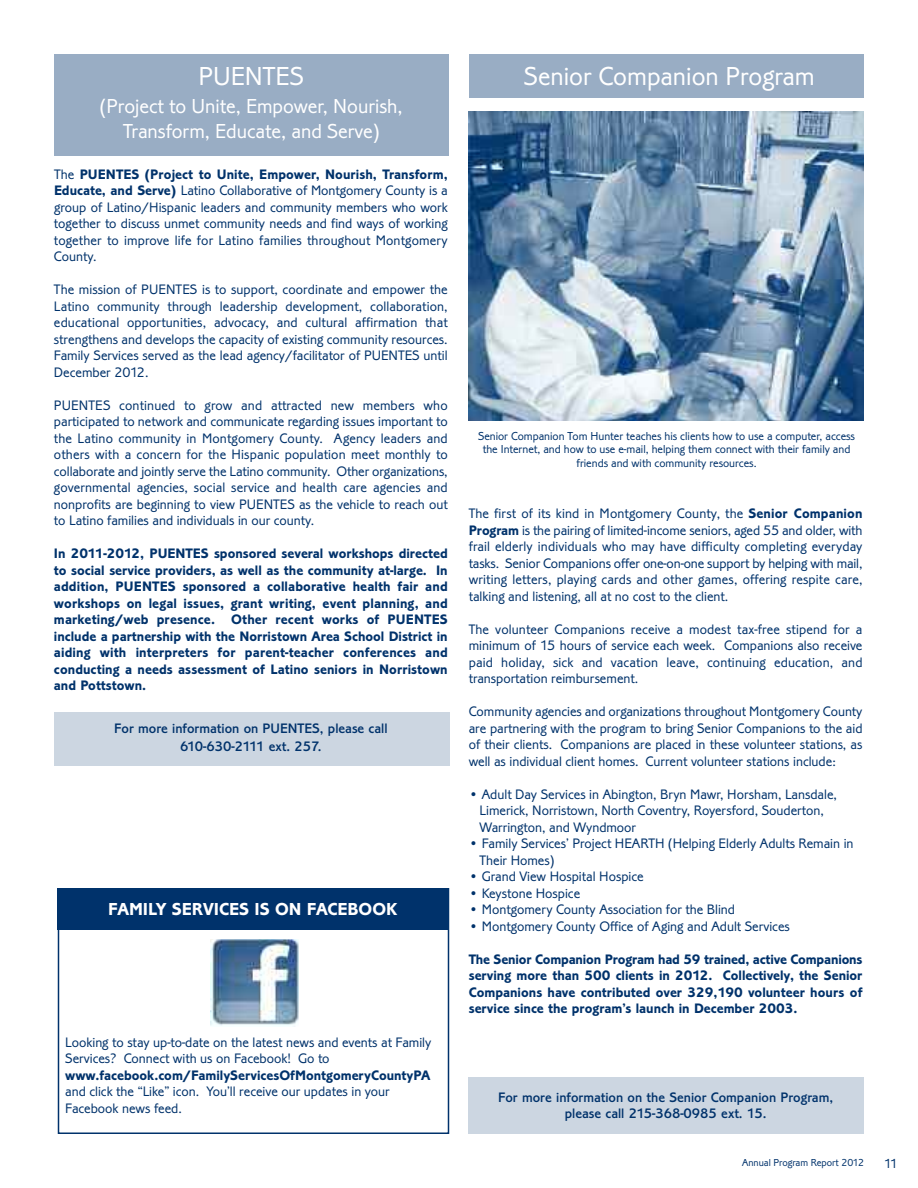
<style>
.page{position:relative;width:918px;height:1188px;background:#fff}
.page>*{position:absolute;margin:0;border:0;box-sizing:border-box;transform-origin:0 0}
.t1{font:300 27px "Corinthian EF";color:#fff}
.t2{font:300 21px/25.2px "Corinthian EF";color:#fff;text-align:center}
.t3{font:700 18px "Corinthian EF";color:#fff}
.t4{font:300 14.25px/16.5px "Corinthian EF";color:#00326b;text-align:justify}
.t5{font:700 14.25px/16.5px "Corinthian EF";color:#00326b;text-align:justify}
.t6{font:500 14.25px/16.5px "Corinthian EF";color:#00326b;text-align:center}
.t7{font:300 13.5px "Corinthian EF";color:#00326b}
.t8{font:300 12px/13.5px "Corinthian EF";color:#00326b;text-align:center}
.t9{font:300 10.5px "Corinthian EF";color:#00326b}
.s1{font-weight:700}
</style>
<div class="page">
<div style="left:469px;top:54px;width:394px;height:44px;background:#99adc4"></div>
<div style="left:469px;top:1077px;width:395px;height:57px;background:#ccd6e1"></div>
<img style="left:469px;top:111px;width:395px;height:310px">
<div style="left:58px;top:888px;width:391px;height:42px;background:#00326b"></div>
<div style="left:54px;top:712px;width:395px;height:54px;background:#ccd6e1"></div>
<div style="left:54px;top:54px;width:395px;height:101px;background:#99adc4"></div>
<div style="left:58px;top:888px;width:391px;height:246px;border:2px solid #00326b"></div>
<img style="left:211px;top:940px;width:87px;height:87px">
<h1 class="t1" style="left:199px;top:67px;width:107px">PUENTES</h1>
<h2 class="t2" style="left:100px;top:95px;width:304px">(Project to Unite, Empower, Nourish,<br>Transform, Educate, and Serve)</h2>
<p class="t4" style="left:54px;top:167px;width:395px">The <span class="s1">PUENTES (Project to Unite, Empower, Nourish, Transform, Educate, and Serve)</span> Latino Collaborative of Montgomery County is a group of Latino/Hispanic leaders and community members who work together to discuss unmet community needs and find ways of working together to improve life for Latino families throughout Montgomery County.</p>
<p class="t4" style="left:54px;top:283px;width:395px">The mission of PUENTES is to support, coordinate and empower the Latino community through leadership development, collaboration, educational opportunities, advocacy, and cultural affirmation that strengthens and develops the capacity of existing community resources.<br>Family Services served as the lead agency/facilitator of PUENTES until December 2012.</p>
<p class="t4" style="left:54px;top:398px;width:395px">PUENTES continued to grow and attracted new members who participated to network and communicate regarding issues important to the Latino community in Montgomery County. Agency leaders and others with a concern for the Hispanic population meet monthly to collaborate and jointly serve the Latino community. Other organizations, governmental agencies, social service and health care agencies and nonprofits are beginning to view PUENTES as the vehicle to reach out to Latino families and individuals in our county.</p>
<p class="t5" style="left:54px;top:547px;width:395px">In 2011-2012, PUENTES sponsored several workshops directed to social service providers, as well as the community at-large. In addition, PUENTES sponsored a collaborative health fair and workshops on legal issues, grant writing, event planning, and marketing/web presence. Other recent works of PUENTES include a partnership with the Norristown Area School District in aiding with interpreters for parent-teacher conferences and conducting a needs assessment of Latino seniors in Norristown and Pottstown.</p>
<p class="t6" style="left:114px;top:721px;width:275px;line-height:18px">For more information on PUENTES, please call<br>610-630-2111 ext. 257.</p>
<p class="t3" style="left:108px;top:903px;width:291px">FAMILY SERVICES IS ON FACEBOOK</p>
<p class="t4" style="left:65px;top:1035px;width:368px">Looking to stay up-to-date on the latest news and events at Family<br>Services? Connect with us on Facebook! Go to</p>
<p class="t5" style="left:65px;top:1068px;width:367px">www.facebook.com/FamilyServicesOfMontgomeryCountyPA</p>
<p class="t4" style="left:65px;top:1085px;width:326px">and click the “Like” icon. You’ll receive our updates in your<br>Facebook news feed.</p>
<h1 class="t1" style="left:524px;top:67px;width:292px">Senior Companion Program</h1>
<p class="t8" style="left:478px;top:430px;width:379px">Senior Companion Tom Hunter teaches his clients how to use a computer, access the Internet, and how to use e-mail, helping them connect with their family and friends and with community resources.</p>
<p class="t4" style="left:469px;top:507px;width:395px">The first of its kind in Montgomery County, the <span class="s1">Senior Companion Program</span> is the pairing of limited-income seniors, aged 55 and older, with frail elderly individuals who may have difficulty completing everyday tasks. Senior Companions offer one-on-one support by helping with mail, writing letters, playing cards and other games, offering respite care, talking and listening, all at no cost to the client.</p>
<p class="t4" style="left:469px;top:622px;width:395px">The volunteer Companions receive a modest tax-free stipend for a minimum of 15 hours of service each week. Companions also receive paid holiday, sick and vacation leave, continuing education, and transportation reimbursement.</p>
<p class="t4" style="left:469px;top:705px;width:395px">Community agencies and organizations throughout Montgomery County are partnering with the program to bring Senior Companions to the aid of their clients. Companions are placed in these volunteer stations, as well as individual client homes. Current volunteer stations include:</p>
<p class="t4" style="left:480px;top:787px;width:359px;text-align:left;text-indent:-11px">• Adult Day Services in Abington, Bryn Mawr, Horsham, Lansdale,<br>Limerick, Norristown, North Coventry, Royersford, Souderton,<br>Warrington, and Wyndmoor</p>
<p class="t4" style="left:480px;top:837px;width:376px;text-indent:-11px">• Family Services’ Project HEARTH (Helping Elderly Adults Remain in<br>Their Homes)</p>
<p class="t4" style="left:469px;top:870px;width:176px">• Grand View Hospital Hospice</p>
<p class="t4" style="left:469px;top:886px;width:113px">• Keystone Hospice</p>
<p class="t4" style="left:469px;top:903px;width:268px">• Montgomery County Association for the Blind</p>
<p class="t4" style="left:469px;top:919px;width:323px">• Montgomery County Office of Aging and Adult Services</p>
<p class="t5" style="left:469px;top:952px;width:395px">The Senior Companion Program had 59 trained, active Companions serving more than 500 clients in 2012. Collectively, the Senior Companions have contributed over 329,190 volunteer hours of service since the program’s launch in December 2003.</p>
<p class="t6" style="left:498px;top:1090px;width:336px">For more information on the Senior Companion Program, please call 215-368-0985 ext. 15.</p>
<p class="t9" style="left:742px;top:1159px;width:123px">Annual Program Report 2012</p>
<p class="t7" style="left:884px;top:1159px;width:15px">11</p>
</div>
